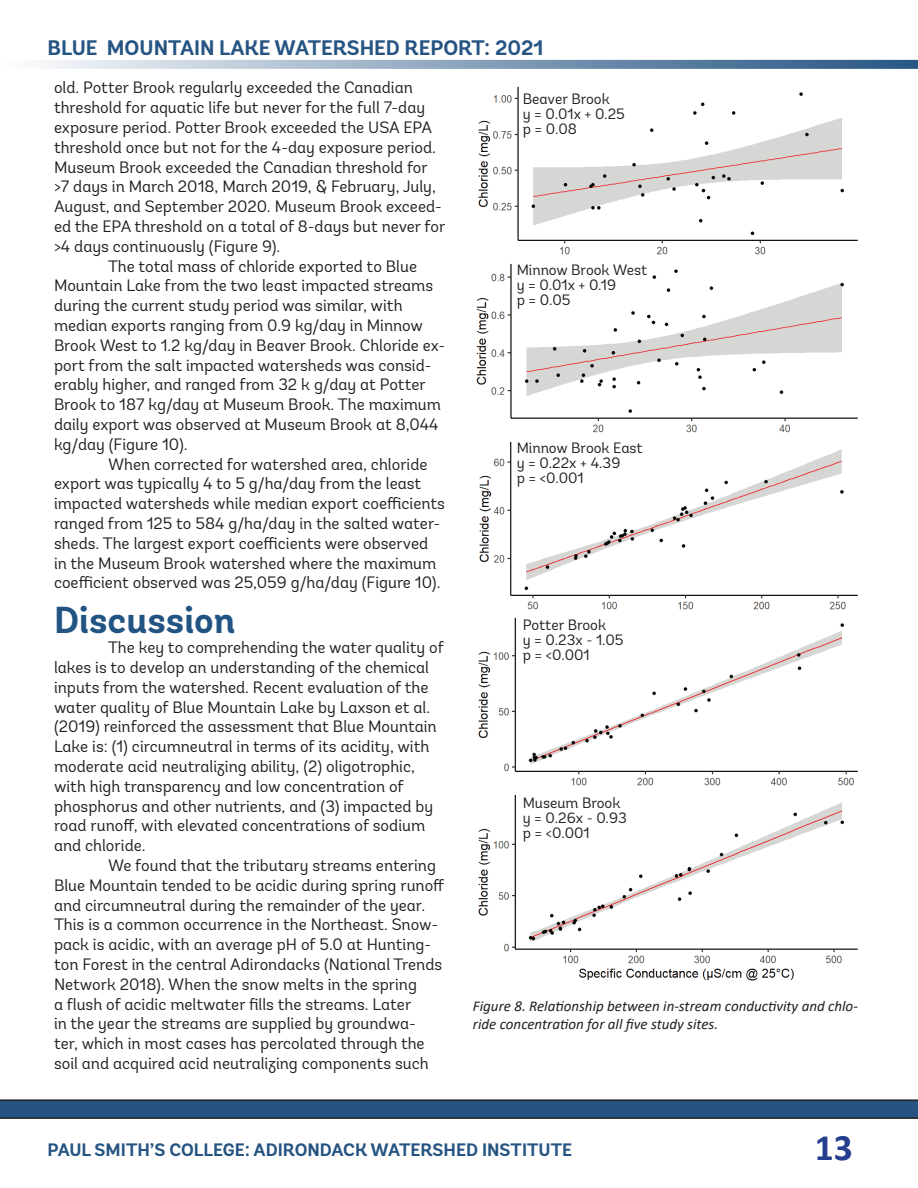
<style>
.page{position:relative;width:918px;height:1188px;background:#fff}
.page>*{position:absolute;margin:0;border:0;box-sizing:border-box;transform-origin:0 0}
.t1{font:700 37.5px "Andes";color:#225483}
.t2{font:700 37.5px "Calibri";color:#253f8e}
.t3{font:700 21px "Andes";color:#255483}
.t4{font:700 18px "Andes";color:#255483}
.t5{font:16.5px/19.8px "Andes";color:#231f20}
.t6{font:15px/15px "Andes";color:#231f20}
.t7{font:italic 15px/18px "Calibri";color:#231f20}
</style>
<div class="page">
<svg style="left:0;top:1099px;width:918px;height:20px;background:#2a5077"></svg>
<svg style="left:42px;top:59px;width:876px;height:10px;background:#94abc2"></svg>
<img style="left:478px;top:86px;width:380px;height:169px">
<img style="left:476px;top:263px;width:382px;height:170px">
<img style="left:479px;top:441px;width:379px;height:169px">
<img style="left:478px;top:617px;width:380px;height:169px">
<img style="left:478px;top:794px;width:380px;height:187px">
<p class="t3" style="left:48px;top:34px;width:498px">BLUE MOUNTAIN LAKE WATERSHED REPORT: 2021</p>
<p class="t5" style="left:54px;top:78px;width:360px">old. Potter Brook regularly exceeded the Canadian</p>
<p class="t5" style="left:54px;top:98px;width:373px">threshold for aquatic life but never for the full 7-day</p>
<p class="t5" style="left:54px;top:117px;width:380px">exposure period. Potter Brook exceeded the USA EPA</p>
<p class="t5" style="left:54px;top:137px;width:384px">threshold once but not for the 4-day exposure period.</p>
<p class="t5" style="left:54px;top:157px;width:375px">Museum Brook exceeded the Canadian threshold for</p>
<p class="t5" style="left:54px;top:177px;width:383px">&gt;7 days in March 2018, March 2019, &amp; February, July,</p>
<p class="t5" style="left:54px;top:197px;width:389px">August, and September 2020. Museum Brook exceed-</p>
<p class="t5" style="left:54px;top:216px;width:393px">ed the EPA threshold on a total of 8-days but never for</p>
<p class="t5" style="left:54px;top:236px;width:228px">&gt;4 days continuously (Figure 9).</p>
<p class="t5" style="left:108px;top:256px;width:311px">The total mass of chloride exported to Blue</p>
<p class="t5" style="left:54px;top:276px;width:381px">Mountain Lake from the two least impacted streams</p>
<p class="t5" style="left:54px;top:296px;width:350px">during the current study period was similar, with</p>
<p class="t5" style="left:54px;top:315px;width:371px">median exports ranging from 0.9 kg/day in Minnow</p>
<p class="t5" style="left:54px;top:335px;width:393px">Brook West to 1.2 kg/day in Beaver Brook. Chloride ex-</p>
<p class="t5" style="left:54px;top:355px;width:379px">port from the salt impacted watersheds was consid-</p>
<p class="t5" style="left:54px;top:375px;width:373px">erably higher, and ranged from 32 k g/day at Potter</p>
<p class="t5" style="left:54px;top:395px;width:389px">Brook to 187 kg/day at Museum Brook. The maximum</p>
<p class="t5" style="left:54px;top:414px;width:386px">daily export was observed at Museum Brook at 8,044</p>
<p class="t5" style="left:54px;top:434px;width:135px">kg/day (Figure 10).</p>
<p class="t5" style="left:108px;top:454px;width:321px">When corrected for watershed area, chloride</p>
<p class="t5" style="left:54px;top:474px;width:369px">export was typically 4 to 5 g/ha/day from the least</p>
<p class="t5" style="left:54px;top:494px;width:392px">impacted watersheds while median export coefficients</p>
<p class="t5" style="left:54px;top:513px;width:388px">ranged from 125 to 584 g/ha/day in the salted water-</p>
<p class="t5" style="left:54px;top:533px;width:376px">sheds. The largest export coefficients were observed</p>
<p class="t5" style="left:54px;top:553px;width:384px">in the Museum Brook watershed where the maximum</p>
<p class="t5" style="left:54px;top:573px;width:388px">coefficient observed was 25,059 g/ha/day (Figure 10).</p>
<h1 class="t1" style="left:54px;top:597px;width:183px">Discussion</h1>
<p class="t5" style="left:54px;top:638px;width:391px;text-indent:54px">The key to comprehending the water quality of lakes is to develop an understanding of the chemical inputs from the watershed. Recent evaluation of the water quality of Blue Mountain Lake by Laxson et al. (2019) reinforced the assessment that Blue Mountain Lake is: (1) circumneutral in terms of its acidity, with moderate acid neutralizing ability, (2) oligotrophic, with high transparency and low concentration of phosphorus and other nutrients, and (3) impacted by road runoff, with elevated concentrations of sodium and chloride.</p>
<p class="t5" style="left:54px;top:855px;width:392px;text-indent:54px">We found that the tributary streams entering Blue Mountain tended to be acidic during spring runoff and circumneutral during the remainder of the year.<br>This is a common occurrence in the Northeast. Snow&shy;pack is acidic, with an average pH of 5.0 at Hunting&shy;ton Forest in the central Adirondacks (National Trends Network 2018). When the snow melts in the spring<br>a flush of acidic meltwater fills the streams. Later<br>in the year the streams are supplied by groundwa-<br>ter, which in most cases has percolated through the soil and acquired acid neutralizing components such</p>
<p class="t6" style="left:523px;top:92px;width:104px">Beaver Brook<br>y = 0.01x + 0.25 p = 0.08</p>
<p class="t6" style="left:517px;top:262px;width:132px">Minnow Brook West y = 0.01x + 0.19<br>p = 0.05</p>
<p class="t6" style="left:517px;top:440px;width:128px">Minnow Brook East y = 0.22x + 4.39<br>p = &lt;0.001</p>
<p class="t6" style="left:523px;top:617px;width:102px">Potter Brook<br>y = 0.23x - 1.05 p = &lt;0.001</p>
<p class="t6" style="left:523px;top:796px;width:106px">Museum Brook y = 0.26x - 0.93 p = &lt;0.001</p>
<p class="t7" style="left:473px;top:996px;width:386px">Figure 8. Relationship between in-stream conductivity and chlo&shy;ride concentration for all five study sites.</p>
<p class="t4" style="left:48px;top:1139px;width:526px">PAUL SMITH’S COLLEGE: ADIRONDACK WATERSHED INSTITUTE</p>
<h1 class="t2" style="left:815px;top:1121px;width:40px">13</h1>
</div>
